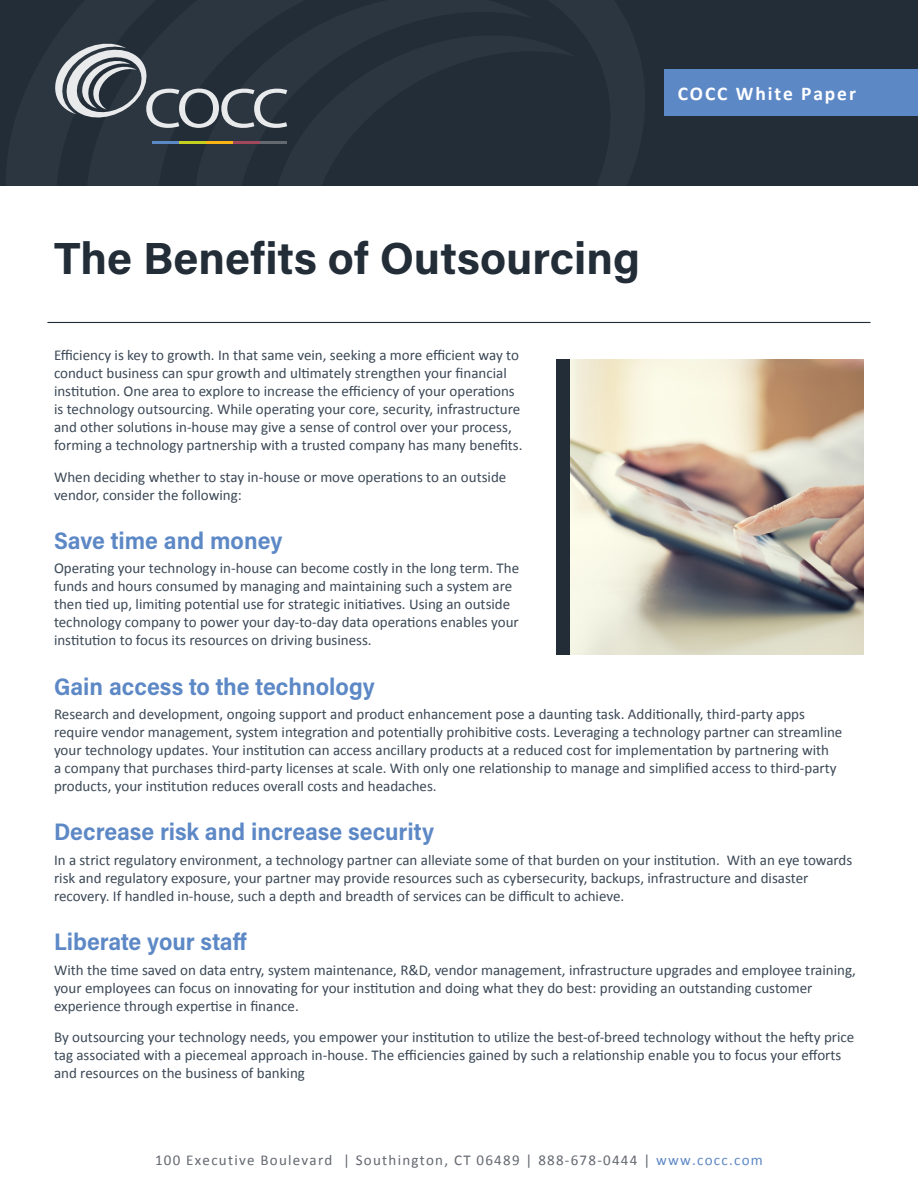
<style>
.page{position:relative;width:918px;height:1188px;background:#fff}
.page>*{position:absolute;margin:0;border:0;box-sizing:border-box;transform-origin:0 0}
.t1{font:700 45px "Acumin Pro";color:#222d38}
.t2{font:700 24px "Acumin Pro Semi Cond";color:#5d88c6}
.t3{font:700 19.5px "Calibri";letter-spacing:.095em;color:#fff}
.body{font:15px/18px "Calibri";color:#3b4856}
.t4{font:15px "Calibri";letter-spacing:.085em;color:#64686f}
.s1{color:#5d88c6}
</style>
<div class="page">
<div style="left:0;top:0;width:918px;height:186px;background:#222d38"></div>
<div style="left:664px;top:70px;width:254px;height:46px;background:#5d88c6"></div>
<svg style="left:55px;top:43px;width:232px;height:85px"></svg>
<hr style="left:152px;top:141px;width:27px;height:2px;background:#5d88c6">
<hr style="left:179px;top:141px;width:27px;height:2px;background:#c5cf20">
<hr style="left:206px;top:141px;width:27px;height:2px;background:#fbb416">
<hr style="left:233px;top:141px;width:27px;height:2px;background:#a1485c">
<hr style="left:260px;top:141px;width:27px;height:2px;background:#64686f">
<hr style="left:48px;top:322px;width:822px;height:1px;background:#222d38">
<img style="left:570px;top:359px;width:294px;height:296px">
<div style="left:556px;top:359px;width:14px;height:296px;background:#222d38"></div>
<p class="t3" style="left:678px;top:81px;width:180px">COCC White Paper</p>
<h1 class="t1" style="left:54px;top:227px;width:588px">The Benefits of Outsourcing</h1>
<p class="body" style="left:54px;top:346px;width:470px">Efficiency is key to growth. In that same vein, seeking a more efficient way to conduct business can spur growth and ultimately strengthen your financial institution. One area to explore to increase the efficiency of your operations is technology outsourcing. While operating your core, security, infrastructure and other solutions in-house may give a sense of control over your process, forming a technology partnership with a trusted company has many benefits.</p>
<p class="body" style="left:54px;top:468px;width:454px">When deciding whether to stay in-house or move operations to an outside vendor, consider the following:</p>
<h2 class="t2" style="left:54px;top:523px;width:230px">Save time and money</h2>
<p class="body" style="left:54px;top:560px;width:467px">Operating your technology in-house can become costly in the long term. The funds and hours consumed by managing and maintaining such a system are then tied up, limiting potential use for strategic initiatives. Using an outside technology company to power your day-to-day data operations enables your institution to focus its resources on driving business.</p>
<h2 class="t2" style="left:54px;top:669px;width:322px">Gain access to the technology</h2>
<p class="body" style="left:54px;top:705px;width:790px">Research and development, ongoing support and product enhancement pose a daunting task. Additionally, third-party apps require vendor management, system integration and potentially prohibitive costs. Leveraging a technology partner can streamline your technology updates. Your institution can access ancillary products at a reduced cost for implementation by partnering with<br>a company that purchases third-party licenses at scale. With only one relationship to manage and simplified access to third-party products, your institution reduces overall costs and headaches.</p>
<h2 class="t2" style="left:54px;top:815px;width:382px">Decrease risk and increase security</h2>
<p class="body" style="left:54px;top:851px;width:800px">In a strict regulatory environment, a technology partner can alleviate some of that burden on your institution. With an eye towards risk and regulatory exposure, your partner may provide resources such as cybersecurity, backups, infrastructure and disaster recovery. If handled in-house, such a depth and breadth of services can be difficult to achieve.</p>
<h2 class="t2" style="left:54px;top:925px;width:194px">Liberate your staff</h2>
<p class="body" style="left:54px;top:961px;width:804px">With the time saved on data entry, system maintenance, R&amp;D, vendor management, infrastructure upgrades and employee training, your employees can focus on innovating for your institution and doing what they do best: providing an outstanding customer experience through expertise in finance.</p>
<p class="body" style="left:54px;top:1028px;width:802px">By outsourcing your technology needs, you empower your institution to utilize the best-of-breed technology without the hefty price tag associated with a piecemeal approach in-house. The efficiencies gained by such a relationship enable you to focus your efforts and resources on the business of banking</p>
<p class="t4" style="left:155px;top:1151px;width:609px">100 Executive Boulevard | Southington, CT 06489 | 888-678-0444 | <span class="s1">www.cocc.com</span></p>
</div>
